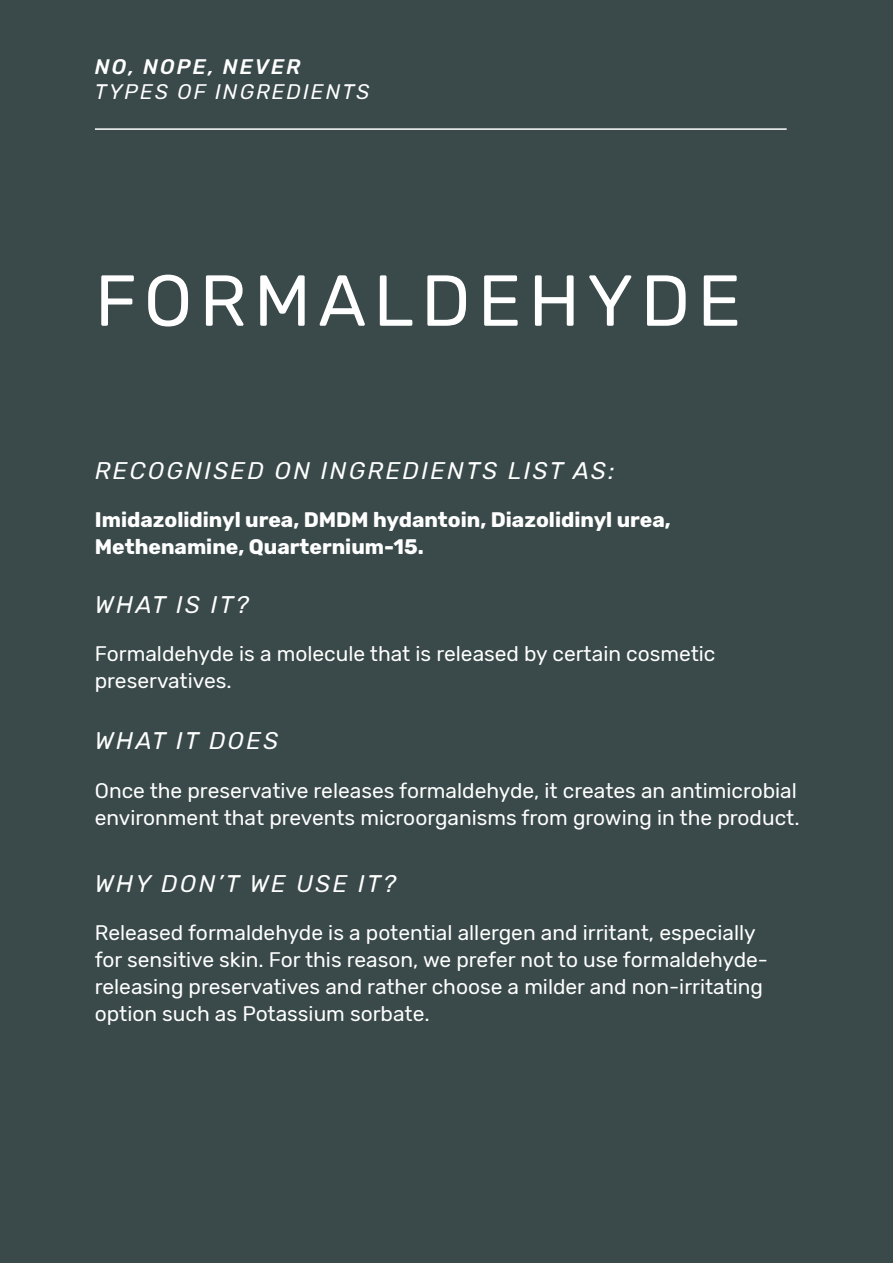
<style>
.page{position:relative;width:893px;height:1263px;background:#3a4949}
.page>*{position:absolute;margin:0;border:0;box-sizing:border-box;transform-origin:0 0}
.t1{font:72px "Rubik";letter-spacing:.1em;color:#fff}
.t2{font:italic 24px "Rubik";letter-spacing:.1em;color:#fff}
.t3{font:21px/27px "Rubik";color:#fff}
.t4{font:700 21px "Rubik";color:#fff}
.t5{font:italic 21px "Rubik";letter-spacing:.1em;color:#fff}
.t6{font:italic 500 21px "Rubik";letter-spacing:.1em;color:#fff}
</style>
<div class="page">
<hr style="left:95px;top:128px;width:692px;height:2px;background:#fff">
<p class="t6" style="left:95px;top:54px;width:207px">NO, NOPE, NEVER</p>
<p class="t5" style="left:95px;top:80px;width:276px">TYPES OF INGREDIENTS</p>
<p class="t1" style="left:95px;top:260px;width:647px">FORMALDEHYDE</p>
<p class="t2" style="left:95px;top:457px;width:521px">RECOGNISED ON INGREDIENTS LIST AS:</p>
<p class="t4" style="left:95px;top:507px;width:577px">Imidazolidinyl urea, DMDM hydantoin, Diazolidinyl urea,</p>
<p class="t4" style="left:95px;top:534px;width:330px">Methenamine, Quarternium-15.</p>
<p class="t2" style="left:95px;top:592px;width:155px">WHAT IS IT?</p>
<p class="t3" style="left:95px;top:641px;width:622px">Formaldehyde is a molecule that is released by certain cosmetic preservatives.</p>
<p class="t2" style="left:95px;top:728px;width:185px">WHAT IT DOES</p>
<p class="t3" style="left:95px;top:777px;width:706px">Once the preservative releases formaldehyde, it creates an antimicrobial environment that prevents microorganisms from growing in the product.</p>
<p class="t2" style="left:95px;top:870px;width:302px">WHY DON’T WE USE IT?</p>
<p class="t3" style="left:95px;top:919px;width:675px">Released formaldehyde is a potential allergen and irritant, especially for sensitive skin. For this reason, we prefer not to use formaldehyde&shy;releasing preservatives and rather choose a milder and non-irritating option such as Potassium sorbate.</p>
</div>
